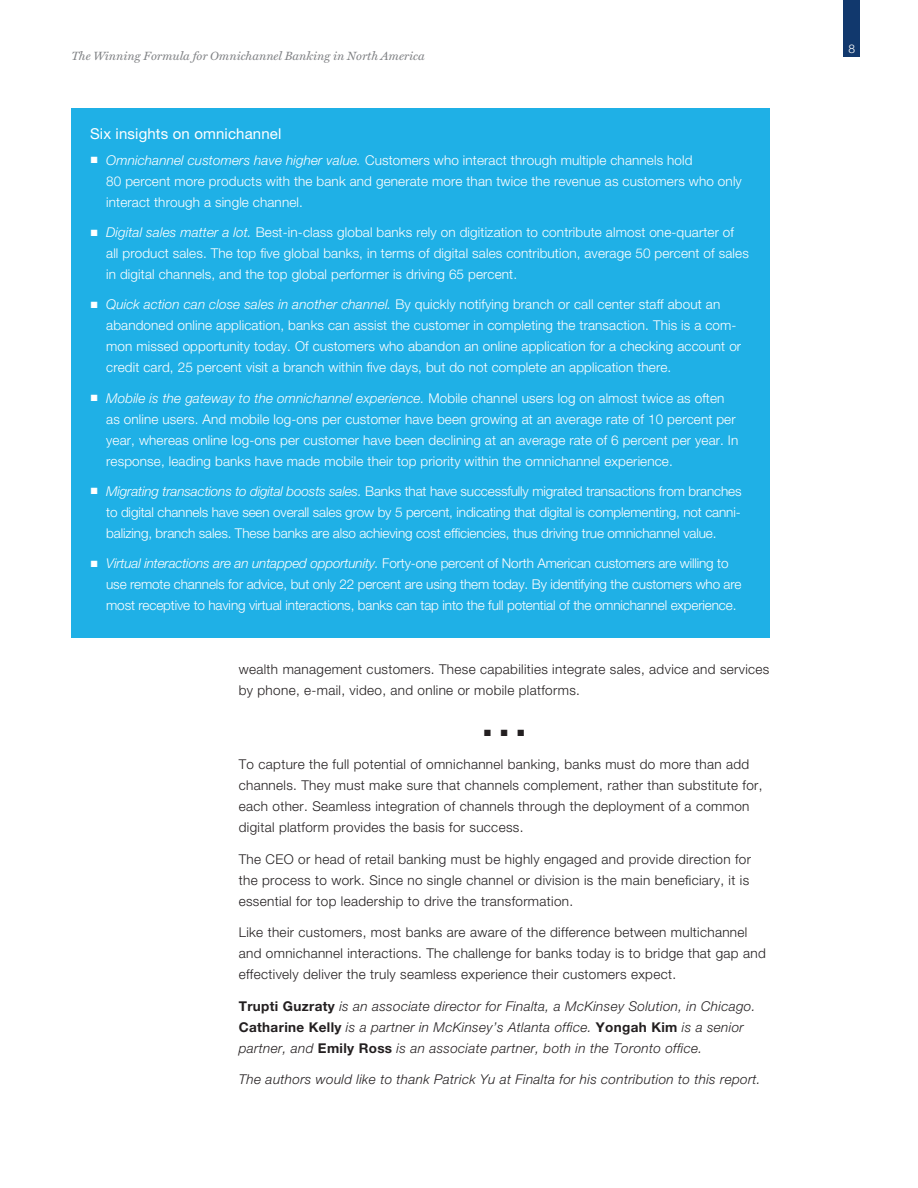
<style>
.page{position:relative;width:918px;height:1188px;background:#fff}
.page>*{position:absolute;margin:0;border:0;box-sizing:border-box;transform-origin:0 0}
.sub_head{font:15px "Helvetica Neue LT Std";letter-spacing:.01em;color:#fff}
.Bullet{font:300 13.5px/21px "Helvetica Neue LT Std";letter-spacing:.01em;color:#fff}
.Text{font:300 13.5px/21px "Helvetica Neue LT Std";letter-spacing:.025em;color:#231f20}
.Bullet-2{font:300 13.5px/21px "Helvetica Neue LT Std";letter-spacing:-.01em;color:#fff}
.Text-2{font:italic 300 13.5px/21px "Helvetica Neue LT Std";letter-spacing:.025em;color:#231f20}
.End_of_story{font:700 13.5px "Arial";color:#231f20}
.t1{font:italic 12px "Miller Text";color:#808285}
.t2{font:300 12px "Helvetica Neue LT Std";color:#fff}
.s1{font-family:"Arial";font-weight:700}
.s2{font-style:italic}
.s3{font-weight:700;font-style:normal}
</style>
<div class="page">
<div style="left:844px;top:0;width:16px;height:57px;background:#11386d"></div>
<div style="left:71px;top:108px;width:699px;height:529px;background:#1fb0e6"></div>
<p class="t1" style="left:71px;top:48px;width:355px">The Winning Formula for Omnichannel Banking in North America</p>
<p class="sub_head" style="left:90px;top:125px;width:193px">Six insights on omnichannel</p>
<p class="Bullet" style="left:106px;top:149px;width:637px;text-indent:-16px"><span class="s1">■</span> <span class="s2">Omnichannel customers have higher value.</span> Customers who interact through multiple channels hold<br>80 percent more products with the bank and generate more than twice the revenue as customers who only interact through a single channel.</p>
<p class="Bullet" style="left:106px;top:221px;width:644px;text-indent:-16px"><span class="s1">■</span> <span class="s2">Digital sales matter a lot.</span> Best-in-class global banks rely on digitization to contribute almost one-quarter of all product sales. The top five global banks, in terms of digital sales contribution, average 50 percent of sales in digital channels, and the top global performer is driving 65 percent.</p>
<p class="Bullet" style="left:106px;top:294px;width:637px;text-indent:-16px"><span class="s1">■</span> <span class="s2">Quick action can close sales in another channel.</span> By quickly notifying branch or call center staff about an abandoned online application, banks can assist the customer in completing the transaction. This is a com&shy;mon missed opportunity today. Of customers who abandon an online application for a checking account or credit card, 25 percent visit a branch within five days, but do not complete an application there.</p>
<p class="Bullet" style="left:106px;top:387px;width:634px;text-indent:-16px"><span class="s1">■</span> <span class="s2">Mobile is the gateway to the omnichannel experience.</span> Mobile channel users log on almost twice as often as online users. And mobile log-ons per customer have been growing at an average rate of 10 percent per year, whereas online log-ons per customer have been declining at an average rate of 6 percent per year. In response, leading banks have made mobile their top priority within the omnichannel experience.</p>
<p class="Bullet" style="left:106px;top:480px;width:637px;text-align:justify;text-indent:-16px"><span class="s1">■</span> <span class="s2">Migrating transactions to digital boosts sales.</span> Banks that have successfully migrated transactions from branches to digital channels have seen overall sales grow by 5 percent, indicating that digital is complementing, not canni&shy;balizing, branch sales. These banks are also achieving cost efficiencies, thus driving true omnichannel value.</p>
<p class="Bullet-2" style="left:106px;top:553px;width:637px;text-indent:-16px"><span class="s1">■</span> <span class="s2">Virtual interactions are an untapped opportunity.</span> Forty-one percent of North American customers are willing to use remote channels for advice, but only 22 percent are using them today. By identifying the customers who are most receptive to having virtual interactions, banks can tap into the full potential of the omnichannel experience.</p>
<p class="Text" style="left:239px;top:658px;width:532px">wealth management customers. These capabilities integrate sales, advice and services by phone, e-mail, video, and online or mobile platforms.</p>
<p class="End_of_story" style="left:484px;top:722px;width:43px">■ ■ ■</p>
<p class="Text" style="left:239px;top:754px;width:525px">To capture the full potential of omnichannel banking, banks must do more than add channels. They must make sure that channels complement, rather than substitute for, each other. Seamless integration of channels through the deployment of a common digital platform provides the basis for success.</p>
<p class="Text" style="left:239px;top:848px;width:514px">The CEO or head of retail banking must be highly engaged and provide direction for the process to work. Since no single channel or division is the main beneficiary, it is essential for top leadership to drive the transformation.</p>
<p class="Text" style="left:239px;top:922px;width:528px">Like their customers, most banks are aware of the difference between multichannel and omnichannel interactions. The challenge for banks today is to bridge that gap and effectively deliver the truly seamless experience their customers expect.</p>
<p class="Text-2" style="left:239px;top:995px;width:518px"><span class="s3">Trupti Guzraty</span> is an associate director for Finalta, a McKinsey Solution, in Chicago.<br><span class="s3">Catharine Kelly</span> is a partner in McKinsey’s Atlanta office. <span class="s3">Yongah Kim</span> is a senior partner, and <span class="s3">Emily Ross</span> is an associate partner, both in the Toronto office.</p>
<p class="Text-2" style="left:239px;top:1069px;width:523px">The authors would like to thank Patrick Yu at Finalta for his contribution to this report.</p>
<p class="t2" style="left:848px;top:41px;width:8px">8</p>
</div>
